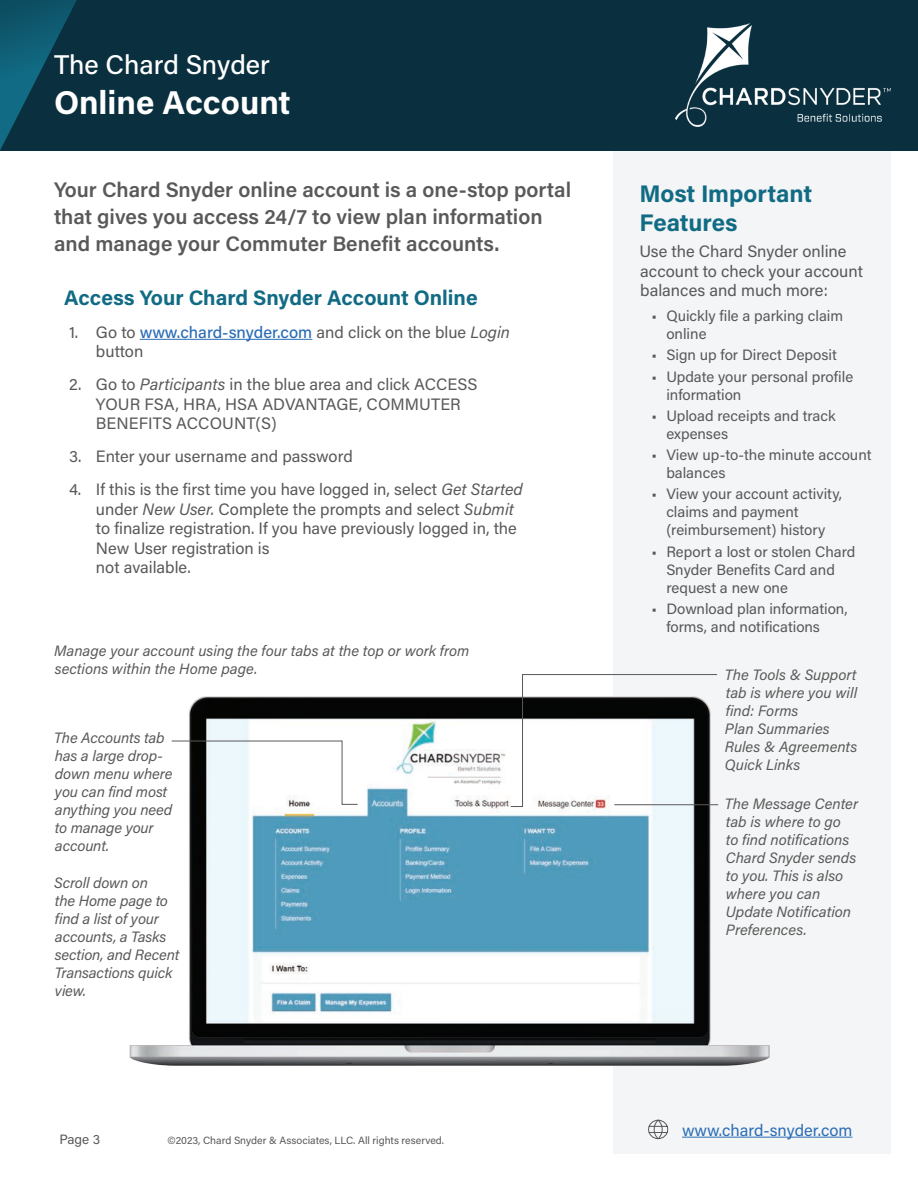
<style>
.page{position:relative;width:918px;height:1188px;background:#fff}
.page>*{position:absolute;margin:0;border:0;box-sizing:border-box;transform-origin:0 0}
.t1{font:700 33px "Acumin Pro";color:#fff}
.t2{font:500 27px "Acumin Pro";letter-spacing:-.005em;color:#fff}
.t3{font:700 24px/28.8px "Acumin Pro";color:#116b84}
.t4{font:600 21px/27px "Acumin Pro";color:#595959}
.t5{font:700 21px "Acumin Pro";color:#116b84}
.t6{font:16.5px/19.5px "Acumin Pro";color:#595959}
.t7{font:16.5px/19.5px "Acumin Pro";color:#57585a}
.t8{font:16.5px "Acumin Pro";color:#2b6db6}
.t9{font:italic 15px/18px "Acumin Pro";color:#595959}
.t10{font:15px/18px "Acumin Pro";color:#57585a}
.t11{font:13.5px "Acumin Pro";color:#595959}
.t12{font:10.5px "Acumin Pro";color:#57585a}
.s1{font-weight:500;color:#2b6db6}
.s2{font-style:italic}
</style>
<div class="page">
<div style="left:614px;top:132px;width:277px;height:1021px;background:#f4f5f6"></div>
<div style="left:0;top:0;width:918px;height:151px;background:#0a303f"></div>
<svg style="left:0;top:0;width:77px;height:150px"></svg>
<hr style="left:682px;top:1137px;width:170px;height:1px;background:#2b6db6">
<img style="left:675px;top:23px;width:216px;height:104px">
<img style="left:129px;top:624px;width:656px;height:530px">
<svg style="left:171px;top:740px;width:187px;height:65px"></svg>
<svg style="left:510px;top:674px;width:208px;height:133px"></svg>
<hr style="left:614px;top:804px;width:104px;height:1px;background:#595959">
<hr style="left:140px;top:339px;width:172px;height:1px;background:#2b6db6">
<h2 class="t2" style="left:54px;top:46px;width:217px">The Chard Snyder</h2>
<h1 class="t1" style="left:54px;top:80px;width:238px">Online Account</h1>
<h3 class="t4" style="left:54px;top:175px;width:519px">Your Chard Snyder online account is a one-stop portal that gives you access 24/7 to view plan information and manage your Commuter Benefit accounts.</h3>
<h3 class="t5" style="left:64px;top:283px;width:415px">Access Your Chard Snyder Account Online</h3>
<p class="t6" style="left:96px;top:321px;width:416px;text-indent:-27px">1. Go to <span class="s1">www.chard-snyder.com</span> and click on the blue <span class="s2">Login </span>button</p>
<p class="t6" style="left:96px;top:374px;width:383px;text-indent:-27px">2. Go to <span class="s2">Participants</span> in the blue area and click ACCESS<br>YOUR FSA, HRA, HSA ADVANTAGE, COMMUTER<br>BENEFITS ACCOUNT(S)</p>
<p class="t6" style="left:69px;top:446px;width:285px">3. Enter your username and password</p>
<p class="t6" style="left:96px;top:479px;width:428px;text-indent:-27px">4. If this is the first time you have logged in, select <span class="s2">Get Started </span>under <span class="s2">New User.</span> Complete the prompts and select <span class="s2">Submit </span>to finalize registration. If you have previously logged in, the New User registration is<br>not available.</p>
<p class="t9" style="left:54px;top:641px;width:417px">Manage your account using the four tabs at the top or work from sections within the Home page.</p>
<p class="t9" style="left:54px;top:728px;width:120px">The Accounts tab has a large drop&shy;down menu where you can find most anything you need to manage your account.</p>
<p class="t9" style="left:54px;top:873px;width:127px">Scroll down on<br>the Home page to find a list of your accounts, a Tasks section, and Recent<br>Transactions quick view.</p>
<p class="t11" style="left:59px;top:1130px;width:42px">Page 3</p>
<p class="t12" style="left:167px;top:1133px;width:278px">©2023, Chard Snyder &amp; Associates, LLC. All rights reserved.</p>
<h3 class="t3" style="left:639px;top:178px;width:174px">Most Important<br>Features</h3>
<p class="t7" style="left:639px;top:241px;width:225px">Use the Chard Snyder online account to check your account balances and much more:</p>
<p class="t10" style="left:666px;top:306px;width:178px;text-indent:-15px">• Quickly file a parking claim online</p>
<p class="t10" style="left:651px;top:346px;width:187px">• Sign up for Direct Deposit</p>
<p class="t10" style="left:666px;top:367px;width:188px;text-indent:-15px">• Update your personal profile information</p>
<p class="t10" style="left:666px;top:406px;width:171px;text-indent:-15px">• Upload receipts and track expenses</p>
<p class="t10" style="left:666px;top:445px;width:207px;text-indent:-15px">• View up-to-the minute account balances</p>
<p class="t10" style="left:666px;top:484px;width:177px;text-indent:-15px">• View your account activity, claims and payment (reimbursement) history</p>
<p class="t10" style="left:666px;top:542px;width:191px;text-indent:-15px">• Report a lost or stolen Chard<br>Snyder Benefits Card and request a new one</p>
<p class="t10" style="left:666px;top:599px;width:183px;text-indent:-15px">• Download plan information, forms, and notifications</p>
<p class="t9" style="left:725px;top:665px;width:134px">The Tools &amp; Support tab is where you will find: Forms<br>Plan Summaries<br>Rules &amp; Agreements<br>Quick Links</p>
<p class="t9" style="left:725px;top:794px;width:135px">The Message Center tab is where to go<br>to find notifications<br>Chard Snyder sends to you. This is also where you can<br>Update Notification<br>Preferences.</p>
<p class="t8" style="left:682px;top:1118px;width:172px">www.chard-snyder.com</p>
</div>
